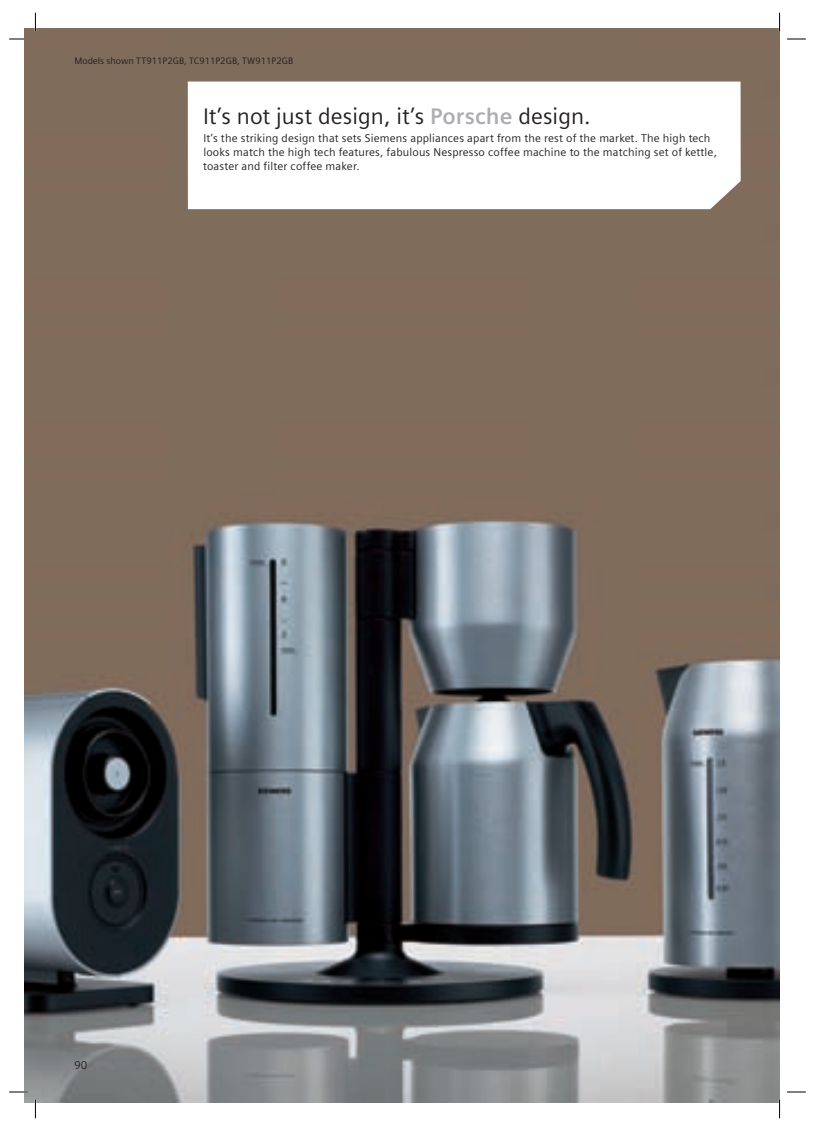
<style>
.page{position:relative;width:815px;height:1131px;background:#fff}
.page>*{position:absolute;margin:0;border:0;box-sizing:border-box;transform-origin:0 0}
.t1{font:22.5px "Siemens Sans";letter-spacing:.005em;color:#231f20}
.t2{font:11.25px/14.1px "Siemens Sans";letter-spacing:.015em;color:#231f20}
.t3{font:9.38px "Siemens Sans";color:#231f20}
.s1{font-weight:700;color:#acadb1}
</style>
<div class="page">
<img style="left:25px;top:28px;width:755px;height:1074px">
<svg style="left:188px;top:81px;width:553px;height:128px"></svg>
<svg style="left:9px;top:38px;width:19px;height:2px"></svg>
<svg style="left:787px;top:38px;width:19px;height:2px"></svg>
<svg style="left:9px;top:1091px;width:19px;height:1px"></svg>
<svg style="left:787px;top:1091px;width:19px;height:1px"></svg>
<svg style="left:35px;top:13px;width:1px;height:18px"></svg>
<svg style="left:35px;top:1099px;width:1px;height:19px"></svg>
<svg style="left:779px;top:13px;width:1px;height:18px"></svg>
<svg style="left:779px;top:1099px;width:1px;height:19px"></svg>
<p class="t3" style="left:74px;top:57px;width:220px">Models shown TT911P2GB, TC911P2GB, TW911P2GB</p>
<p class="t1" style="left:203px;top:108px;width:389px">It’s not just design, it’s <span class="s1">Porsche</span> design.</p>
<p class="t2" style="left:203px;top:132px;width:515px">It’s the striking design that sets Siemens appliances apart from the rest of the market. The high tech looks match the high tech features, fabulous Nespresso coffee machine to the matching set of kettle, toaster and filter coffee maker.</p>
<p class="t2" style="left:74px;top:1059px;width:14px">90</p>
</div>
